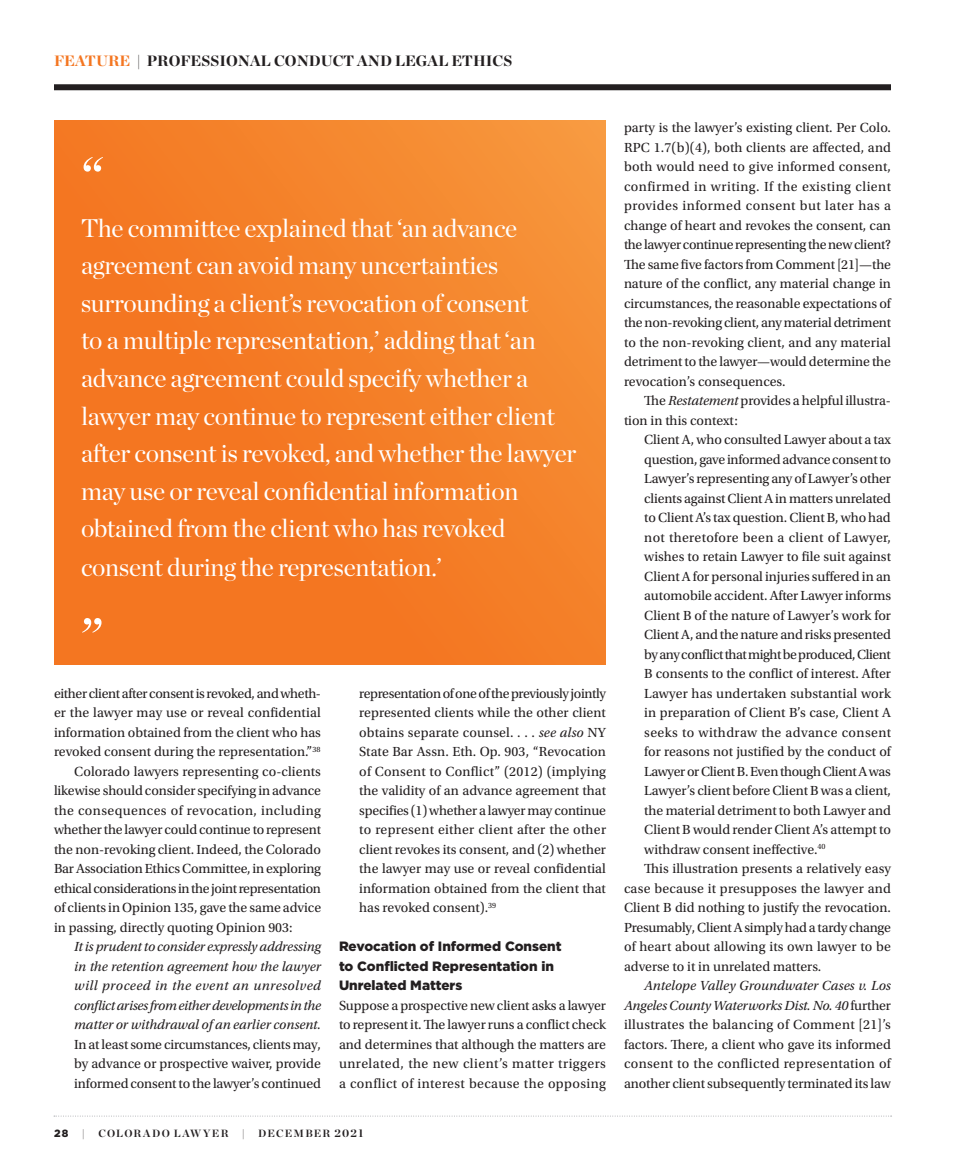
<style>
.page{position:relative;width:972px;height:1175px;background:#fff}
.page>*{position:absolute;margin:0;border:0;box-sizing:border-box;transform-origin:0 0}
.Pullquote{font:59.7px "Chronicle Display";color:#fff}
.Pullquote-2{font:25.5px/37.7px "Chronicle Display";letter-spacing:-.01em;color:#fff}
.t1{font:900 15px "Chronicle Display";color:#231f20}
.Body_Text{font:13.8px/19.5px "Utopia Std";color:#231f20;text-align:justify}
.Body_Text-2{font:italic 13.8px/19.5px "Utopia Std";color:#231f20;text-align:justify}
.Body_Subhead{font:900 13.5px/19.5px "Gotham";color:#231f20}
.t2{font:700 10.5px "Chronicle Display";letter-spacing:.115em;color:#231f20}
.t3{font:900 10.5px "Gotham";color:#231f20}
.s1{color:#f47621}
.s2{font-style:normal}
.s3{font-style:italic}
.s4{font-size:11.25px}
</style>
<div class="page">
<svg style="left:54px;top:1115px;width:838px;height:1px"></svg>
<div style="left:54px;top:84px;width:837px;height:6px;background:#231f20"></div>
<div style="left:54px;top:120px;width:551px;height:544px;background:linear-gradient(to right,#f4731e,#f58a32)"></div>
<p class="t1" style="left:54px;top:48px;width:460px"><span class="s1">FEATURE</span> | PROFESSIONAL CONDUCT AND LEGAL ETHICS</p>
<p class="Pullquote" style="left:81px;top:133px;width:25px">“</p>
<p class="Pullquote-2" style="left:81px;top:207px;width:497px">The committee explained that ‘an advance agreement can avoid many uncertainties surrounding a client’s revocation of consent<br>to a multiple representation,’ adding that ‘an advance agreement could specify whether a lawyer may continue to represent either client after consent is revoked, and whether the lawyer may use or reveal confidential information obtained from the client who has revoked consent during the representation.’</p>
<p class="Pullquote" style="left:81px;top:593px;width:25px">”</p>
<p class="Body_Text" style="left:54px;top:684px;width:268px">either client after consent is revoked, and wheth&shy;er the lawyer may use or reveal confidential information obtained from the client who has revoked consent during the representation.”<sup>38</sup></p>
<p class="Body_Text" style="left:54px;top:762px;width:269px;text-indent:20px">Colorado lawyers representing co-clients likewise should consider specifying in advance the consequences of revocation, including whether the lawyer could continue to represent the non-revoking client. Indeed, the Colorado Bar Association Ethics Committee, in exploring ethical considerations in the joint representation of clients in Opinion 135, gave the same advice in passing, directly quoting Opinion 903:</p>
<p class="Body_Text-2" style="left:74px;top:937px;width:248px">It is prudent to consider expressly addressing in the retention agreement how the lawyer will proceed in the event an unresolved conflict arises from either developments in the matter or withdrawal of an earlier consent.<br><span class="s2">In at least some circumstances, clients may, by advance or prospective waiver, provide informed consent to the lawyer’s continued</span></p>
<p class="Body_Text" style="left:359px;top:684px;width:248px">representation of one of the previously jointly represented clients while the other client obtains separate counsel. . . . <span class="s3">see also</span> NY State Bar Assn. Eth. Op. 903, “Revocation of Consent to Conflict” (2012) (implying the validity of an advance agreement that specifies (1) whether a lawyer may continue to represent either client after the other client revokes its consent, and (2) whether the lawyer may use or reveal confidential information obtained from the client that has revoked consent).<sup>39</sup></p>
<p class="Body_Subhead" style="left:339px;top:936px;width:224px">Revocation of Informed Consent to Conflicted Representation in<br>Unrelated Matters</p>
<p class="Body_Text" style="left:339px;top:996px;width:269px">Suppose a prospective new client asks a lawyer to represent it. The lawyer runs a conflict check and determines that although the matters are unrelated, the new client’s matter triggers a conflict of interest because the opposing</p>
<p class="t3" style="left:54px;top:1126px;width:16px">28</p>
<p class="t2" style="left:82px;top:1125px;width:5px">|</p>
<p class="t2" style="left:98px;top:1125px;width:132px">COLORADO LAWYER</p>
<p class="t2" style="left:242px;top:1125px;width:5px">|</p>
<p class="t2" style="left:258px;top:1125px;width:107px">DECEMBER <span class="s4">2021</span></p>
<p class="Body_Text" style="left:624px;top:118px;width:269px">party is the lawyer’s existing client. Per Colo.<br>RPC 1.7(b)(4), both clients are affected, and both would need to give informed consent, confirmed in writing. If the existing client provides informed consent but later has a change of heart and revokes the consent, can the lawyer continue representing the new client?<br>The same five factors from Comment [21]—the nature of the conflict, any material change in circumstances, the reasonable expectations of the non-revoking client, any material detriment to the non-revoking client, and any material detriment to the lawyer—would determine the revocation’s consequences.</p>
<p class="Body_Text" style="left:624px;top:391px;width:269px;text-indent:20px">The <span class="s3">Restatement</span> provides a helpful illustra&shy;tion in this context:</p>
<p class="Body_Text" style="left:644px;top:430px;width:248px">Client A, who consulted Lawyer about a tax question, gave informed advance consent to Lawyer’s representing any of Lawyer’s other clients against Client A in matters unrelated to Client A’s tax question. Client B, who had not theretofore been a client of Lawyer, wishes to retain Lawyer to file suit against Client A for personal injuries suffered in an automobile accident. After Lawyer informs Client B of the nature of Lawyer’s work for Client A, and the nature and risks presented by any conflict that might be produced, Client B consents to the conflict of interest. After Lawyer has undertaken substantial work in preparation of Client B’s case, Client A seeks to withdraw the advance consent for reasons not justified by the conduct of Lawyer or Client B. Even though Client A was Lawyer’s client before Client B was a client, the material detriment to both Lawyer and Client B would render Client A’s attempt to withdraw consent ineffective.<sup>40</sup></p>
<p class="Body_Text" style="left:624px;top:859px;width:269px;text-indent:20px">This illustration presents a relatively easy case because it presupposes the lawyer and Client B did nothing to justify the revocation.<br>Presumably, Client A simply had a tardy change of heart about allowing its own lawyer to be adverse to it in unrelated matters.</p>
<p class="Body_Text" style="left:624px;top:976px;width:269px;text-indent:20px"><span class="s3">Antelope Valley Groundwater Cases v. Los Angeles County Waterworks Dist. No. 40</span> further illustrates the balancing of Comment [21]’s factors. There, a client who gave its informed consent to the conflicted representation of another client subsequently terminated its law</p>
</div>
